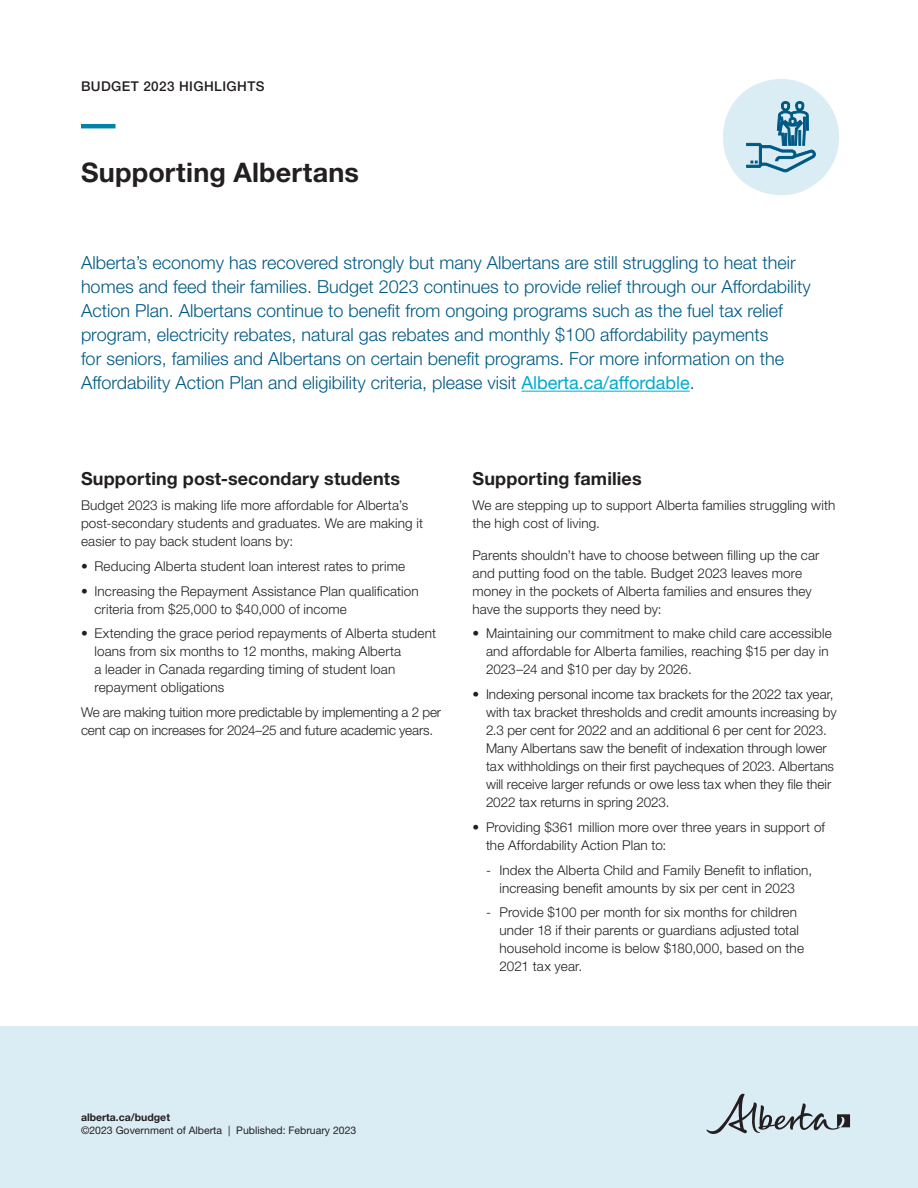
<style>
.page{position:relative;width:918px;height:1188px;background:#fff}
.page>*{position:absolute;margin:0;border:0;box-sizing:border-box;transform-origin:0 0}
.Header_1{font:700 27px "Helvetica Neue LT Std";letter-spacing:.01em;color:#231f20}
.Intro_Paragraph{font:300 18px/24px "Helvetica Neue LT Std";color:#005983}
.Subheading_1{font:700 18px "Helvetica Neue LT Std";letter-spacing:.01em;color:#231f20}
.Body_Copy{font:300 13.5px/18px "Helvetica Neue LT Std";letter-spacing:.01em;color:#231f20}
.Body_Copy-2{font:300 13.5px/18px "Helvetica Neue LT Std";letter-spacing:-.01em;color:#231f20}
.Identifier{font:500 13.5px "Helvetica Neue LT Std";letter-spacing:.03em;color:#231f20}
.t1{font:10.5px "Helvetica Neue LT Std";color:#231f20}
.t2{font:700 10.5px "Helvetica Neue LT Std";color:#231f20}
.s1{font-weight:400;color:#00aad2}
</style>
<div class="page">
<div style="left:0;top:1026px;width:918px;height:162px;background:#dbedf4"></div>
<hr style="left:81px;top:124px;width:35px;height:4px;background:#0083a9">
<hr style="left:521px;top:391px;width:169px;height:1px;background:#00aad2">
<svg style="left:723px;top:79px;width:116px;height:116px"></svg>
<svg style="left:706px;top:1093px;width:144px;height:41px"></svg>
<p class="Identifier" style="left:81px;top:78px;width:185px">BUDGET 2023 HIGHLIGHTS</p>
<p class="Header_1" style="left:81px;top:155px;width:280px">Supporting Albertans</p>
<p class="Intro_Paragraph" style="left:81px;top:251px;width:731px">Alberta’s economy has recovered strongly but many Albertans are still struggling to heat their homes and feed their families. Budget 2023 continues to provide relief through our Affordability Action Plan. Albertans continue to benefit from ongoing programs such as the fuel tax relief program, electricity rebates, natural gas rebates and monthly $100 affordability payments<br>for seniors, families and Albertans on certain benefit programs. For more information on the Affordability Action Plan and eligibility criteria, please visit <span class="s1">Alberta.ca/affordable</span>.</p>
<p class="Subheading_1" style="left:81px;top:468px;width:321px">Supporting post-secondary students</p>
<p class="Body_Copy" style="left:81px;top:496px;width:344px">Budget 2023 is making life more affordable for Alberta’s post-secondary students and graduates. We are making it easier to pay back student loans by:</p>
<p class="Body_Copy" style="left:81px;top:557px;width:326px">• Reducing Alberta student loan interest rates to prime</p>
<p class="Body_Copy" style="left:94px;top:582px;width:326px;text-indent:-14px">• Increasing the Repayment Assistance Plan qualification criteria from $25,000 to $40,000 of income</p>
<p class="Body_Copy" style="left:94px;top:624px;width:343px;text-indent:-14px">• Extending the grace period repayments of Alberta student loans from six months to 12 months, making Alberta<br>a leader in Canada regarding timing of student loan repayment obligations</p>
<p class="Body_Copy-2" style="left:81px;top:703px;width:362px">We are making tuition more predictable by implementing a 2 per cent cap on increases for 2024–25 and future academic years.</p>
<p class="Subheading_1" style="left:472px;top:468px;width:171px">Supporting families</p>
<p class="Body_Copy" style="left:472px;top:496px;width:364px">We are stepping up to support Alberta families struggling with the high cost of living.</p>
<p class="Body_Copy" style="left:472px;top:546px;width:349px">Parents shouldn’t have to choose between filling up the car and putting food on the table. Budget 2023 leaves more money in the pockets of Alberta families and ensures they have the supports they need by:</p>
<p class="Body_Copy" style="left:486px;top:624px;width:347px;text-indent:-14px">• Maintaining our commitment to make child care accessible and affordable for Alberta families, reaching $15 per day in<br>2023–24 and $10 per day by 2026.</p>
<p class="Body_Copy" style="left:486px;top:685px;width:352px;text-indent:-14px">• Indexing personal income tax brackets for the 2022 tax year, with tax bracket thresholds and credit amounts increasing by 2.3 per cent for 2022 and an additional 6 per cent for 2023.<br>Many Albertans saw the benefit of indexation through lower tax withholdings on their first paycheques of 2023. Albertans will receive larger refunds or owe less tax when they file their 2022 tax returns in spring 2023.</p>
<p class="Body_Copy" style="left:486px;top:818px;width:340px;text-indent:-14px">• Providing $361 million more over three years in support of the Affordability Action Plan to:</p>
<p class="Body_Copy" style="left:486px;top:861px;width:328px;text-align:center">- Index the Alberta Child and Family Benefit to inflation, increasing benefit amounts by six per cent in 2023</p>
<p class="Body_Copy" style="left:500px;top:903px;width:306px;text-indent:-14px">- Provide $100 per month for six months for children under 18 if their parents or guardians adjusted total household income is below $180,000, based on the 2021 tax year.</p>
<p class="t2" style="left:81px;top:1111px;width:91px">alberta.ca/budget</p>
<p class="t1" style="left:81px;top:1124px;width:277px">©2023 Government of Alberta | Published: February 2023</p>
</div>
